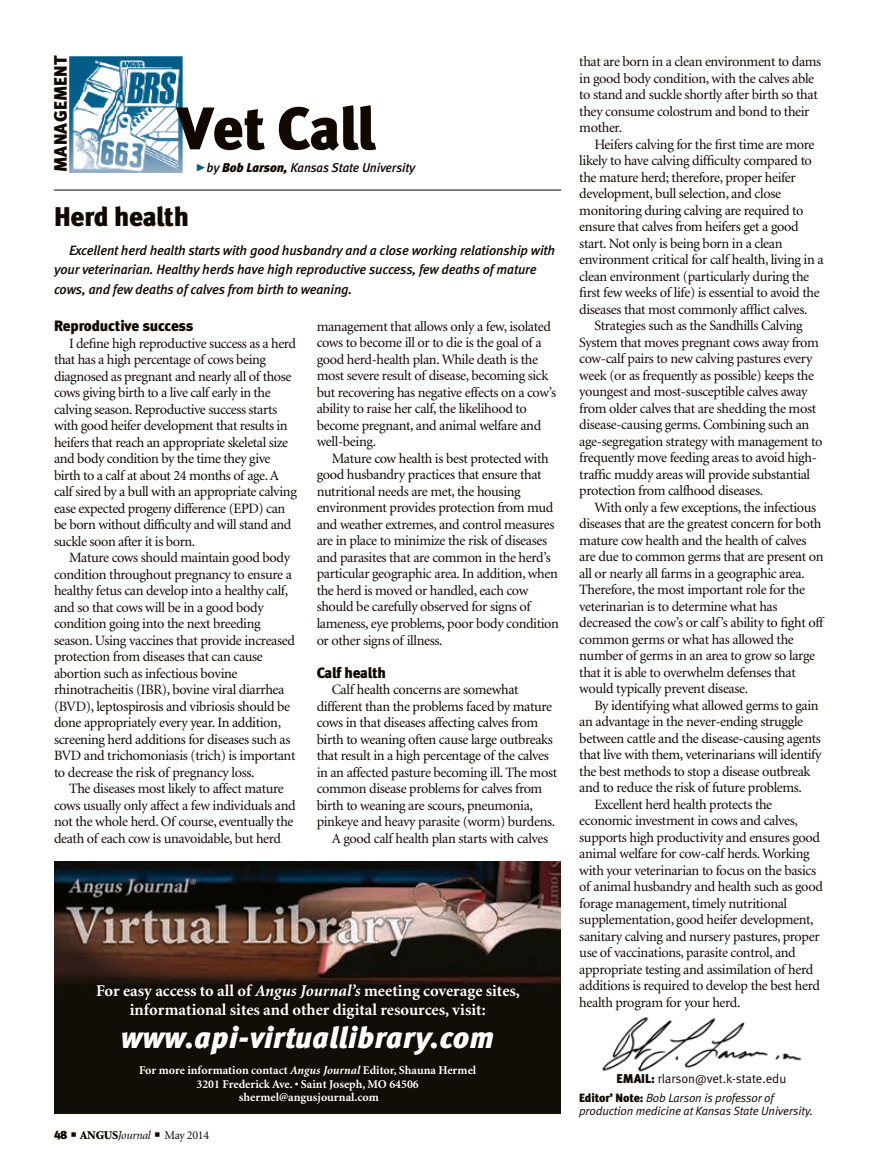
<style>
.page{position:relative;width:878px;height:1168px;background:#fff}
.page>*{position:absolute;margin:0;border:0;box-sizing:border-box;transform-origin:0 0}
.t1{font:60px "Meta Black LF";letter-spacing:-.015em;color:#110800}
.body_text{font:italic 30px "Meta Black LF";letter-spacing:.02em;color:#fff}
.column_headline{font:27px "Meta Black LF";letter-spacing:-.015em;color:#110800}
.t2{font:18px "Meta Black LF";letter-spacing:.005em;color:#110800}
.body_text-2{font:700 16.5px/19.5px "Minion";color:#fff;text-align:center}
.subhead{font:15px "Meta Black LF";letter-spacing:-.015em;color:#110800}
.body_text-3{font:14.25px/16.5px "Minion";letter-spacing:-.025em;color:#110800}
.column_intro{font:italic 13.5px/19.5px "Meta Medium LF";letter-spacing:-.01em;color:#110800}
.t3{font:italic 12.75px "Meta Medium LF";letter-spacing:-.01em;color:#110800}
.t4{font:12.75px "Meta Normal LF";letter-spacing:-.005em;color:#110800}
.body_text-4{font:700 12px "Minion";color:#fff}
.editor_s_note{font:italic 12px/13.5px "Meta Normal LF";letter-spacing:-.01em;color:#110800}
.t5{font:italic 12px "Minion";letter-spacing:-.025em;color:#110800}
.s1{font-family:"Meta Black Caps Expert";font-style:normal;font-size:21px;color:#005c86}
.s2{font-family:"Meta Black LF"}
.s3{font-style:italic}
.s4{font-family:"Meta Black LF";font-style:normal}
.s5{font-weight:900;font-style:normal}
.s6{font-style:normal}
</style>
<div class="page">
<img style="left:70px;top:56px;width:113px;height:117px">
<hr style="left:54px;top:190px;width:507px;height:1px;background:#110800">
<img style="left:54px;top:861px;width:506px;height:252px">
<img style="left:602px;top:1017px;width:200px;height:55px">
<svg style="left:95px;top:970px;width:426px;height:144px;background:#130d07"></svg>
<p class="t2" style="left:50px;top:172px;width:118px;rotate:-90deg">MANAGEMENT</p>
<p class="t1" style="left:177px;top:92px;width:199px">Vet Call</p>
<p class="t3" style="left:195px;top:160px;width:222px"><span class="s1">@</span>by <span class="s2">Bob Larson,</span> Kansas State University</p>
<p class="column_headline" style="left:54px;top:200px;width:137px">Herd health</p>
<p class="column_intro" style="left:54px;top:240px;width:502px;text-indent:15px">Excellent herd health starts with good husbandry and a close working relationship with your veterinarian. Healthy herds have high reproductive success, few deaths of mature cows, and few deaths of calves from birth to weaning.</p>
<p class="subhead" style="left:54px;top:317px;width:141px">Reproductive success</p>
<p class="body_text-3" style="left:54px;top:335px;width:244px;text-indent:15px">I define high reproductive success as a herd that has a high percentage of cows being diagnosed as pregnant and nearly all of those cows giving birth to a live calf early in the calving season. Reproductive success starts with good heifer development that results in heifers that reach an appropriate skeletal size and body condition by the time they give birth to a calf at about 24 months of age. A calf sired by a bull with an appropriate calving ease expected progeny difference (EPD) can be born without difficulty and will stand and suckle soon after it is born.</p>
<p class="body_text-3" style="left:54px;top:550px;width:243px;text-indent:15px">Mature cows should maintain good body condition throughout pregnancy to ensure a healthy fetus can develop into a healthy calf, and so that cows will be in a good body condition going into the next breeding season. Using vaccines that provide increased protection from diseases that can cause abortion such as infectious bovine rhinotracheitis (IBR), bovine viral diarrhea (BVD), leptospirosis and vibriosis should be done appropriately every year. In addition, screening herd additions for diseases such as BVD and trichomoniasis (trich) is important to decrease the risk of pregnancy loss.</p>
<p class="body_text-3" style="left:54px;top:781px;width:243px;text-indent:15px">The diseases most likely to affect mature cows usually only affect a few individuals and not the whole herd. Of course, eventually the death of each cow is unavoidable, but herd</p>
<p class="body_text-3" style="left:316px;top:319px;width:241px">management that allows only a few, isolated cows to become ill or to die is the goal of a good herd-health plan. While death is the most severe result of disease, becoming sick but recovering has negative effects on a cow’s ability to raise her calf, the likelihood to become pregnant, and animal welfare and well-being.</p>
<p class="body_text-3" style="left:316px;top:451px;width:244px;text-indent:15px">Mature cow health is best protected with good husbandry practices that ensure that nutritional needs are met, the housing environment provides protection from mud and weather extremes, and control measures are in place to minimize the risk of diseases and parasites that are common in the herd’s particular geographic area. In addition, when the herd is moved or handled, each cow should be carefully observed for signs of lameness, eye problems, poor body condition or other signs of illness.</p>
<p class="subhead" style="left:316px;top:663px;width:71px">Calf health</p>
<p class="body_text-3" style="left:316px;top:682px;width:242px;text-indent:15px">Calf health concerns are somewhat different than the problems faced by mature cows in that diseases affecting calves from birth to weaning often cause large outbreaks that result in a high percentage of the calves in an affected pasture becoming ill. The most common disease problems for calves from birth to weaning are scours, pneumonia, pinkeye and heavy parasite (worm) burdens.</p>
<p class="body_text-3" style="left:332px;top:830px;width:218px">A good calf health plan starts with calves</p>
<p class="body_text-2" style="left:96px;top:981px;width:425px">For easy access to all of <span class="s3">Angus Journal’s</span> meeting coverage sites, informational sites and other digital resources, visit:</p>
<p class="body_text" style="left:121px;top:1020px;width:374px">www.api-virtuallibrary.com</p>
<p class="body_text-4" style="left:139px;top:1064px;width:338px">For more information contact <span class="s3">Angus Journal</span> Editor, Shauna Hermel</p>
<p class="body_text-4" style="left:196px;top:1078px;width:224px">3201 Frederick Ave. • Saint Joseph, MO 64506</p>
<p class="body_text-4" style="left:239px;top:1091px;width:141px">shermel@angusjournal.com</p>
<p class="t5" style="left:54px;top:1129px;width:157px"><span class="s4">48</span> ■ <span class="s5">ANGUS</span>Journal ■ <span class="s6">May 2014</span></p>
<p class="body_text-3" style="left:579px;top:54px;width:243px">that are born in a clean environment to dams in good body condition, with the calves able to stand and suckle shortly after birth so that they consume colostrum and bond to their mother.</p>
<p class="body_text-3" style="left:579px;top:136px;width:246px;text-indent:15px">Heifers calving for the first time are more likely to have calving difficulty compared to the mature herd; therefore, proper heifer development, bull selection, and close monitoring during calving are required to ensure that calves from heifers get a good start. Not only is being born in a clean environment critical for calf health, living in a clean environment (particularly during the first few weeks of life) is essential to avoid the diseases that most commonly afflict calves.</p>
<p class="body_text-3" style="left:579px;top:318px;width:245px;text-indent:15px">Strategies such as the Sandhills Calving System that moves pregnant cows away from cow-calf pairs to new calving pastures every week (or as frequently as possible) keeps the youngest and most-susceptible calves away from older calves that are shedding the most disease-causing germs. Combining such an age-segregation strategy with management to frequently move feeding areas to avoid high&shy;traffic muddy areas will provide substantial protection from calfhood diseases.</p>
<p class="body_text-3" style="left:579px;top:499px;width:246px;text-indent:15px">With only a few exceptions, the infectious diseases that are the greatest concern for both mature cow health and the health of calves are due to common germs that are present on all or nearly all farms in a geographic area.<br>Therefore, the most important role for the veterinarian is to determine what has decreased the cow’s or calf’s ability to fight off common germs or what has allowed the number of germs in an area to grow so large that it is able to overwhelm defenses that would typically prevent disease.</p>
<p class="body_text-3" style="left:579px;top:697px;width:244px;text-indent:15px">By identifying what allowed germs to gain an advantage in the never-ending struggle between cattle and the disease-causing agents that live with them, veterinarians will identify the best methods to stop a disease outbreak and to reduce the risk of future problems.</p>
<p class="body_text-3" style="left:579px;top:796px;width:245px;text-indent:15px">Excellent herd health protects the economic investment in cows and calves, supports high productivity and ensures good animal welfare for cow-calf herds. Working with your veterinarian to focus on the basics of animal husbandry and health such as good forage management, timely nutritional supplementation, good heifer development, sanitary calving and nursery pastures, proper use of vaccinations, parasite control, and appropriate testing and assimilation of herd additions is required to develop the best herd health program for your herd.</p>
<p class="t4" style="left:616px;top:1071px;width:171px"><span class="s2">EMAIL:</span> rlarson@vet.k-state.edu</p>
<p class="editor_s_note" style="left:579px;top:1090px;width:236px"><span class="s4">Editor’ Note:</span> Bob Larson is professor of production medicine at Kansas State University.</p>
</div>
